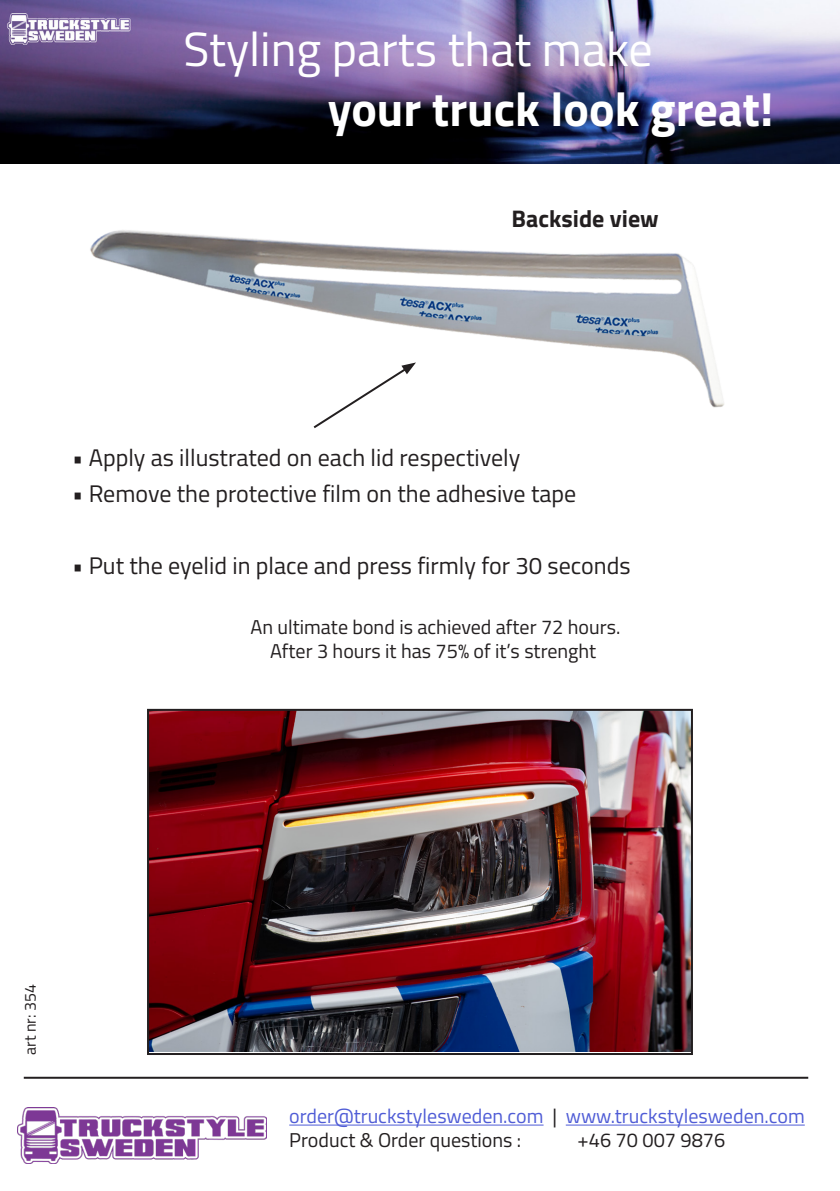
<style>
.page{position:relative;width:840px;height:1191px;background:#fff}
.page>*{position:absolute;margin:0;border:0;box-sizing:border-box;transform-origin:0 0}
.t1{font:48px "Titillium Web";color:#fff}
.t2{font:700 48px "Titillium Web";color:#fff}
.t3{font:24px "Titillium Web";color:#231f20}
.t4{font:700 24px "Titillium Web";color:#231f20}
.t5{font:20px/24px "Titillium Web";color:#231f20;text-align:center}
.t6{font:20px "Titillium Web";color:#4f5cd6}
.t7{font:16px "Titillium Web";color:#231f20}
.s1{color:#231f20}
</style>
<div class="page">
<img style="left:0;top:0;width:839px;height:163px">
<img style="left:18px;top:1107px;width:248px;height:56px">
<hr style="left:289px;top:1124px;width:254px;height:1px;background:#4f5cd6">
<hr style="left:565px;top:1124px;width:239px;height:1px;background:#4f5cd6">
<hr style="left:24px;top:1076px;width:783px;height:2px;background:#231f20">
<img style="left:90px;top:230px;width:633px;height:178px">
<img style="left:150px;top:712px;width:539px;height:339px">
<div style="left:147px;top:709px;width:545px;height:346px;border:2px solid #231f20"></div>
<svg style="left:311px;top:362px;width:105px;height:67px"></svg>
<p class="t1" style="left:183px;top:14px;width:470px">Styling parts that make</p>
<p class="t2" style="left:327px;top:73px;width:447px">your truck look great!</p>
<p class="t4" style="left:511px;top:200px;width:149px">Backside view</p>
<p class="t3" style="left:72px;top:440px;width:449px">• Apply as illustrated on each lid respectively</p>
<p class="t3" style="left:72px;top:476px;width:505px">• Remove the protective film on the adhesive tape</p>
<p class="t3" style="left:72px;top:548px;width:560px">• Put the eyelid in place and press firmly for 30 seconds</p>
<p class="t5" style="left:250px;top:614px;width:371px">An ultimate bond is achieved after 72 hours.<br>After 3 hours it has 75% of it’s strenght</p>
<p class="t7" style="left:19px;top:1055px;width:72px;rotate:-90deg">art nr: 354</p>
<p class="t6" style="left:289px;top:1101px;width:516px">order@truckstylesweden.com <span class="s1">|</span> www.truckstylesweden.com</p>
<p class="t5" style="left:289px;top:1127px;width:233px">Product &amp; Order questions :</p>
<p class="t5" style="left:577px;top:1127px;width:149px">+46 70 007 9876</p>
</div>
